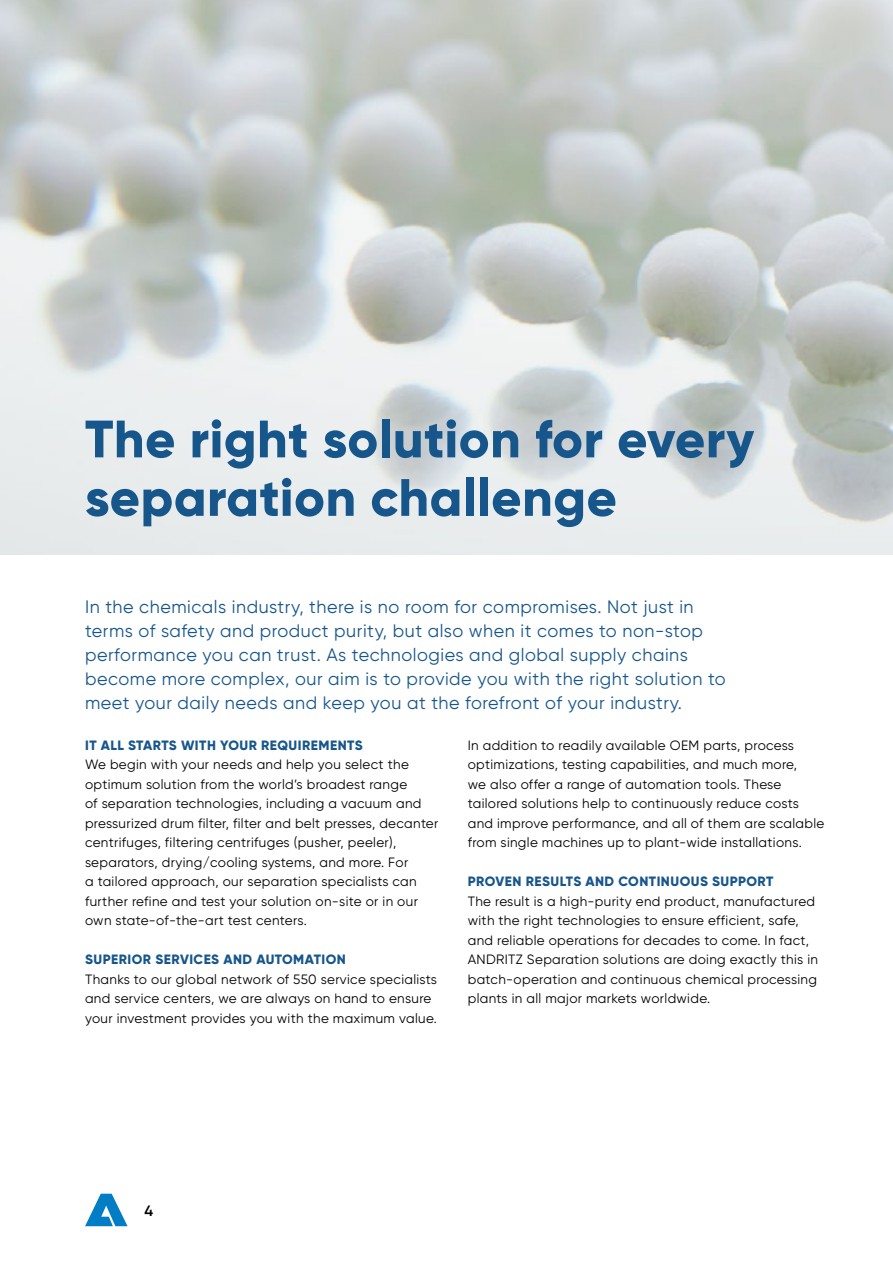
<style>
.page{position:relative;width:893px;height:1263px;background:#fff}
.page>*{position:absolute;margin:0;border:0;box-sizing:border-box;transform-origin:0 0}
.t1{font:800 52.5px/58.5px "Gilroy";letter-spacing:.01em;color:#17568b}
.t2{font:18px/24px "Gilroy";letter-spacing:.03em;color:#17568b}
.t3{font:600 15px "Gilroy";color:#000}
.t4{font:13.5px/19.5px "Gilroy";letter-spacing:.025em;color:#000}
.t5{font:800 13.5px "Gilroy";letter-spacing:.035em;color:#17568b}
</style>
<div class="page">
<svg style="left:85px;top:1194px;width:43px;height:32px"></svg>
<h1 class="t1" style="left:85px;top:409px;width:671px">The right solution for every separation challenge</h1>
<p class="t2" style="left:85px;top:595px;width:642px">In the chemicals industry, there is no room for compromises. Not just in terms of safety and product purity, but also when it comes to non-stop performance you can trust. As technologies and global supply chains become more complex, our aim is to provide you with the right solution to meet your daily needs and keep you at the forefront of your industry.</p>
<p class="t5" style="left:85px;top:737px;width:279px">IT ALL STARTS WITH YOUR REQUIREMENTS</p>
<p class="t4" style="left:85px;top:755px;width:355px">We begin with your needs and help you select the optimum solution from the world’s broadest range<br>of separation technologies, including a vacuum and pressurized drum filter, filter and belt presses, decanter centrifuges, filtering centrifuges (pusher, peeler), separators, drying/cooling systems, and more. For<br>a tailored approach, our separation specialists can further refine and test your solution on-site or in our own state-of-the-art test centers.</p>
<p class="t5" style="left:85px;top:951px;width:262px">SUPERIOR SERVICES AND AUTOMATION</p>
<p class="t4" style="left:85px;top:969px;width:353px">Thanks to our global network of 550 service specialists and service centers, we are always on hand to ensure your investment provides you with the maximum value.</p>
<p class="t4" style="left:468px;top:735px;width:358px">In addition to readily available OEM parts, process optimizations, testing capabilities, and much more,<br>we also offer a range of automation tools. These tailored solutions help to continuously reduce costs and improve performance, and all of them are scalable from single machines up to plant-wide installations.</p>
<p class="t5" style="left:468px;top:873px;width:307px">PROVEN RESULTS AND CONTINUOUS SUPPORT</p>
<p class="t4" style="left:468px;top:891px;width:352px">The result is a high-purity end product, manufactured with the right technologies to ensure efficient, safe, and reliable operations for decades to come. In fact, ANDRITZ Separation solutions are doing exactly this in batch-operation and continuous chemical processing plants in all major markets worldwide.</p>
<p class="t3" style="left:145px;top:1201px;width:10px">4</p>
</div>
